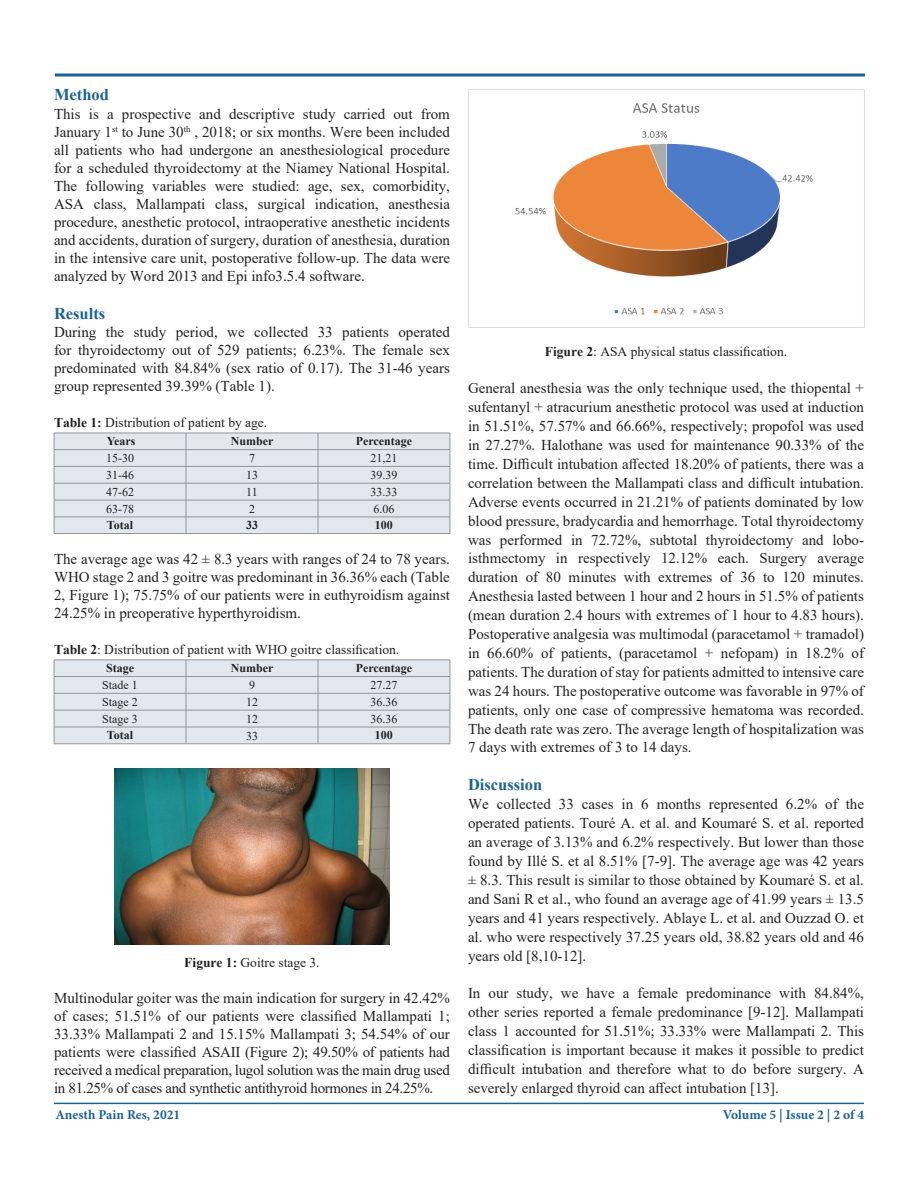
<style>
.page{position:relative;width:918px;height:1188px;background:#fff}
.page>*{position:absolute;margin:0;border:0;box-sizing:border-box;transform-origin:0 0}
.Heading{font:700 16.5px "Times New Roman";color:#1c6292}
.HTML_Preformatted{font:15px/18.9px "Times New Roman";color:#202124;text-align:justify}
.HTML_Preformatted-2{font:13.5px "Times New Roman";color:#231f20}
.t1{font:700 13.5px "Minion Pro";color:#1c6292}
.t2{font:12px "Times New Roman";color:#231f20}
.t3{font:700 12px "Times New Roman";color:#231f20}
.s1{color:#231f20}
.s2{font-weight:700}
</style>
<div class="page">
<hr style="left:54px;top:1103px;width:810px;height:1px;background:#1c6292">
<svg style="left:54px;top:73px;width:811px;height:4px;background:#5489ad"></svg>
<svg style="left:54px;top:433px;width:397px;height:101px;background:#dce1e8"></svg>
<hr style="left:54px;top:533px;width:132px;height:1px;background:#939598">
<hr style="left:186px;top:533px;width:132px;height:1px;background:#939598">
<hr style="left:318px;top:533px;width:132px;height:1px;background:#939598">
<svg style="left:54px;top:660px;width:397px;height:84px;background:#dce1e8"></svg>
<hr style="left:54px;top:744px;width:132px;height:1px;background:#939598">
<hr style="left:186px;top:744px;width:132px;height:1px;background:#939598">
<hr style="left:318px;top:744px;width:132px;height:1px;background:#939598">
<img style="left:114px;top:768px;width:276px;height:176px">
<img style="left:468px;top:89px;width:397px;height:239px">
<p class="Heading" style="left:54px;top:83px;width:56px">Method</p>
<p class="HTML_Preformatted" style="left:54px;top:104px;width:398px;line-height:18px">This is a prospective and descriptive study carried out from January 1<sup>st</sup> to June 30<sup>th</sup> , 2018; or six months. Were been included all patients who had undergone an anesthesiological procedure for a scheduled thyroidectomy at the Niamey National Hospital.<br>The following variables were studied: age, sex, comorbidity, ASA class, Mallampati class, surgical indication, anesthesia procedure, anesthetic protocol, intraoperative anesthetic incidents and accidents, duration of surgery, duration of anesthesia, duration in the intensive care unit, postoperative follow-up. The data were analyzed by Word 2013 and Epi info3.5.4 software.</p>
<p class="Heading" style="left:54px;top:301px;width:53px">Results</p>
<p class="HTML_Preformatted" style="left:54px;top:322px;width:398px;line-height:18px">During the study period, we collected 33 patients operated for thyroidectomy out of 529 patients; 6.23%. The female sex predominated with 84.84% (sex ratio of 0.17). The 31-46 years group represented 39.39% <span class="s1">(Table 1).</span></p>
<p class="HTML_Preformatted-2" style="left:54px;top:413px;width:215px"><span class="s2">Table 1:</span> Distribution of patient by age.</p>
<p class="t3" style="left:107px;top:433px;width:30px">Years</p>
<p class="t3" style="left:231px;top:433px;width:44px">Number</p>
<p class="t3" style="left:356px;top:433px;width:58px">Percentage</p>
<p class="t2" style="left:106px;top:450px;width:29px">15-30</p>
<p class="t2" style="left:249px;top:450px;width:7px">7</p>
<p class="t2" style="left:370px;top:450px;width:28px">21,21</p>
<p class="t2" style="left:106px;top:467px;width:29px">31-46</p>
<p class="t2" style="left:246px;top:467px;width:13px">13</p>
<p class="t2" style="left:370px;top:467px;width:28px">39.39</p>
<p class="t2" style="left:106px;top:483px;width:29px">47-62</p>
<p class="t2" style="left:246px;top:483px;width:13px">11</p>
<p class="t2" style="left:370px;top:483px;width:28px">33.33</p>
<p class="t2" style="left:106px;top:500px;width:29px">63-78</p>
<p class="t2" style="left:249px;top:500px;width:7px">2</p>
<p class="t2" style="left:373px;top:500px;width:22px">6.06</p>
<p class="t3" style="left:107px;top:517px;width:28px">Total</p>
<p class="t3" style="left:246px;top:517px;width:13px">33</p>
<p class="t3" style="left:375px;top:517px;width:19px">100</p>
<p class="HTML_Preformatted" style="left:54px;top:549px;width:398px;line-height:18px">The average age was 42 ± 8.3 years with ranges of 24 to 78 years.<br>WHO stage 2 and 3 goitre was predominant in 36.36% each (Table 2, Figure 1); 75.75% of our patients were in euthyroidism against 24.25% in preoperative hyperthyroidism.</p>
<p class="HTML_Preformatted-2" style="left:54px;top:640px;width:347px"><span class="s2">Table 2</span>: Distribution of patient with WHO goitre classification.</p>
<p class="t3" style="left:106px;top:660px;width:29px">Stage</p>
<p class="t3" style="left:231px;top:660px;width:44px">Number</p>
<p class="t3" style="left:356px;top:660px;width:58px">Percentage</p>
<p class="t2" style="left:102px;top:677px;width:37px">Stade 1</p>
<p class="t2" style="left:249px;top:677px;width:7px">9</p>
<p class="t2" style="left:370px;top:677px;width:28px">27.27</p>
<p class="t2" style="left:102px;top:693px;width:37px">Stage 2</p>
<p class="t2" style="left:246px;top:693px;width:13px">12</p>
<p class="t2" style="left:370px;top:693px;width:28px">36.36</p>
<p class="t2" style="left:102px;top:710px;width:37px">Stage 3</p>
<p class="t2" style="left:246px;top:710px;width:13px">12</p>
<p class="t2" style="left:370px;top:710px;width:28px">36.36</p>
<p class="t3" style="left:107px;top:727px;width:28px">Total</p>
<p class="t2" style="left:246px;top:727px;width:13px">33</p>
<p class="t3" style="left:375px;top:727px;width:19px">100</p>
<p class="HTML_Preformatted-2" style="left:184px;top:952px;width:137px"><span class="s2">Figure 1:</span> Goitre stage 3.</p>
<p class="HTML_Preformatted" style="left:54px;top:988px;width:398px;line-height:18px">Multinodular goiter was the main indication for surgery in 42.42% of cases; 51.51% of our patients were classified Mallampati 1; 33.33% Mallampati 2 and 15.15% Mallampati 3; 54.54% of our patients were classified ASAII (Figure 2); 49.50% of patients had received a medical preparation, lugol solution was the main drug used in 81.25% of cases and synthetic antithyroid hormones in 24.25%.</p>
<p class="HTML_Preformatted-2" style="left:545px;top:342px;width:244px"><span class="s2">Figure 2</span>: ASA physical status classification.</p>
<p class="HTML_Preformatted" style="left:468px;top:379px;width:398px">General anesthesia was the only technique used, the thiopental + sufentanyl + atracurium anesthetic protocol was used at induction in 51.51%, 57.57% and 66.66%, respectively; propofol was used in 27.27%. Halothane was used for maintenance 90.33% of the time. Difficult intubation affected 18.20% of patients, there was a correlation between the Mallampati class and difficult intubation.<br>Adverse events occurred in 21.21% of patients dominated by low blood pressure, bradycardia and hemorrhage. Total thyroidectomy was performed in 72.72%, subtotal thyroidectomy and lobo&shy;isthmectomy in respectively 12.12% each. Surgery average duration of 80 minutes with extremes of 36 to 120 minutes.<br>Anesthesia lasted between 1 hour and 2 hours in 51.5% of patients (mean duration 2.4 hours with extremes of 1 hour to 4.83 hours).<br>Postoperative analgesia was multimodal (paracetamol + tramadol) in 66.60% of patients, (paracetamol + nefopam) in 18.2% of patients. The duration of stay for patients admitted to intensive care was 24 hours. The postoperative outcome was favorable in 97% of patients, only one case of compressive hematoma was recorded.<br>The death rate was zero. The average length of hospitalization was 7 days with extremes of 3 to 14 days.</p>
<p class="Heading" style="left:468px;top:773px;width:76px">Discussion</p>
<p class="HTML_Preformatted" style="left:468px;top:794px;width:398px">We collected 33 cases in 6 months represented 6.2% of the operated patients. Touré A. et al. and Koumaré S. et al. reported an average of 3.13% and 6.2% respectively. But lower than those found by Illé S. et al 8.51% [7-9]. The average age was 42 years ± 8.3. This result is similar to those obtained by Koumaré S. et al. and Sani R et al., who found an average age of 41.99 years ± 13.5 years and 41 years respectively. Ablaye L. et al. and Ouzzad O. et al. who were respectively 37.25 years old, 38.82 years old and 46 years old [8,10-12].</p>
<p class="HTML_Preformatted" style="left:468px;top:983px;width:398px">In our study, we have a female predominance with 84.84%, other series reported a female predominance [9-12]. Mallampati class 1 accounted for 51.51%; 33.33% were Mallampati 2. This classification is important because it makes it possible to predict difficult intubation and therefore what to do before surgery. A severely enlarged thyroid can affect intubation [13].</p>
<p class="t1" style="left:55px;top:1105px;width:126px">Anesth Pain Res, 2021</p>
<p class="t1" style="left:723px;top:1106px;width:143px">Volume 5 | Issue 2 | 2 of 4</p>
</div>
